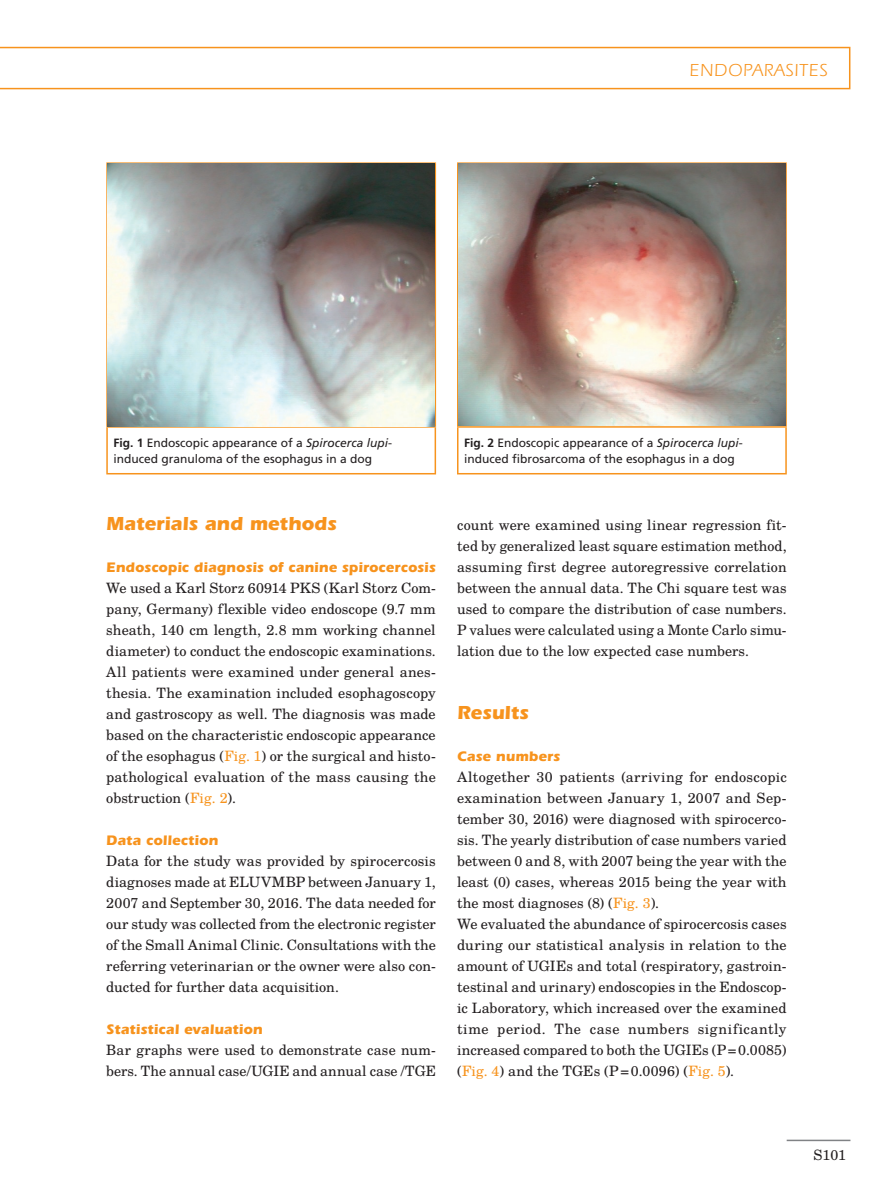
<style>
.page{position:relative;width:893px;height:1187px;background:#fff}
.page>*{position:absolute;margin:0;border:0;box-sizing:border-box;transform-origin:0 0}
.t1{font:700 19.5px "Sfqjkm Xtmjxj Itc Eras";color:#f7931d}
.t2{font:18px "Dykxxc Lnrwyl ITC Eras Std";letter-spacing:.05em;color:#f7931d}
.t3{font:14.25px/21px "Swnmmm Wygpxn Te X Gyre Schola";letter-spacing:.005em;color:#231f20;text-align:justify}
.t4{font:700 14.25px "Sfqjkm Xtmjxj Itc Eras";letter-spacing:.005em;color:#f7931d}
.t5{font:12px/15px "Dvvvpb Ndjpyt Frutiger";color:#231f20}
.s1{font-family:"Xgpthg Phwwtb Frutiger";font-weight:700}
.s2{font-family:"Vqkshl Pbjbxs Frutiger";font-style:italic}
.s3{color:#f7931d}
</style>
<div class="page">
<hr style="left:787px;top:1139px;width:63px;height:1px;background:#808285">
<svg style="left:0;top:47px;width:850px;height:42px"></svg>
<hr style="left:106px;top:427px;width:2px;height:46px;background:#f7931d">
<hr style="left:435px;top:427px;width:1px;height:46px;background:#f7931d">
<hr style="left:106px;top:473px;width:330px;height:1px;background:#f7931d">
<hr style="left:106px;top:162px;width:330px;height:2px;background:#f7931d">
<hr style="left:106px;top:164px;width:2px;height:262px;background:#f7931d">
<hr style="left:435px;top:164px;width:1px;height:262px;background:#f7931d">
<hr style="left:106px;top:426px;width:330px;height:1px;background:#f7931d">
<img style="left:108px;top:164px;width:327px;height:262px">
<hr style="left:457px;top:427px;width:1px;height:46px;background:#f7931d">
<hr style="left:785px;top:427px;width:2px;height:46px;background:#f7931d">
<hr style="left:457px;top:473px;width:330px;height:1px;background:#f7931d">
<hr style="left:457px;top:162px;width:330px;height:2px;background:#f7931d">
<hr style="left:457px;top:164px;width:1px;height:262px;background:#f7931d">
<hr style="left:785px;top:164px;width:2px;height:262px;background:#f7931d">
<hr style="left:457px;top:426px;width:330px;height:1px;background:#f7931d">
<img style="left:458px;top:164px;width:327px;height:262px">
<p class="t2" style="left:690px;top:60px;width:120px">ENDOPARASIT</p>
<p class="t2" style="left:819px;top:60px;width:10px">S</p>
<p class="t5" style="left:113px;top:435px;width:280px"><span class="s1">Fig. 1</span> Endoscopic appearance of a <span class="s2">Spirocerca lupi&shy;</span>induced granuloma of the esophagus in a dog</p>
<p class="t5" style="left:464px;top:435px;width:280px"><span class="s1">Fig. 2</span> Endoscopic appearance of a <span class="s2">Spirocerca lupi&shy;</span>induced fibrosarcoma of the esophagus in a dog</p>
<h1 class="t1" style="left:106px;top:512px;width:232px">Materials and methods</h1>
<p class="t4" style="left:106px;top:559px;width:331px">Endoscopic diagnosis of canine spirocercosis</p>
<p class="t3" style="left:106px;top:576px;width:331px">We used a Karl Storz 60914 PKS (Karl Storz Com&shy;pany, Germany) flexible video endoscope (9.7 mm sheath, 140 cm length, 2.8 mm working channel diameter) to conduct the endoscopic examinations.<br>All patients were examined under general anes&shy;thesia. The examination included esophagoscopy and gastroscopy as well. The diagnosis was made based on the characteristic endoscopic appearance of the esophagus (<span class="s3">Fig. 1</span>) or the surgical and histo&shy;pathological evaluation of the mass causing the obstruction (<span class="s3">Fig. 2</span>).</p>
<p class="t4" style="left:106px;top:832px;width:113px">Data collection</p>
<p class="t3" style="left:106px;top:849px;width:331px">Data for the study was provided by spirocercosis diagnoses made at ELUVMBP between January 1, 2007 and September 30, 2016. The data needed for our study was collected from the electronic register of the Small Animal Clinic. Consultations with the referring veterinarian or the owner were also con&shy;ducted for further data acquisition.</p>
<p class="t4" style="left:106px;top:1021px;width:158px">Statistical evaluation</p>
<p class="t3" style="left:106px;top:1038px;width:331px">Bar graphs were used to demonstrate case num&shy;bers. The annual case/UGIE and annual case /TGE</p>
<p class="t3" style="left:457px;top:513px;width:331px">count were examined using linear regression fit&shy;ted by generalized least square estimation method, assuming first degree autoregressive correlation between the annual data. The Chi square test was used to compare the distribution of case numbers.<br>P values were calculated using a Monte Carlo simu&shy;lation due to the low expected case numbers.</p>
<h1 class="t1" style="left:457px;top:701px;width:73px">Results</h1>
<p class="t4" style="left:457px;top:748px;width:105px">Case numbers</p>
<p class="t3" style="left:457px;top:765px;width:331px;text-align:left">Altogether 30 patients (arriving for endoscopic examination between January 1, 2007 and Sep&shy;tember 30, 2016) were diagnosed with spirocerco&shy;sis. The yearly distribution of case numbers varied between 0 and 8, with 2007 being the year with the least (0) cases, whereas 2015 being the year with the most diagnoses (8) (<span class="s3">Fig. 3</span>).<br>We evaluated the abundance of spirocercosis cases during our statistical analysis in relation to the amount of UGIEs and total (respiratory, gastroin&shy;testinal and urinary) endoscopies in the Endoscop&shy;ic Laboratory, which increased over the examined time period. The case numbers significantly increased compared to both the UGIEs (P=0.0085) (<span class="s3">Fig. 4</span>) and the TGEs (P=0.0096) (<span class="s3">Fig. 5</span>).</p>
<p class="t3" style="left:813px;top:1143px;width:34px">S101</p>
</div>
